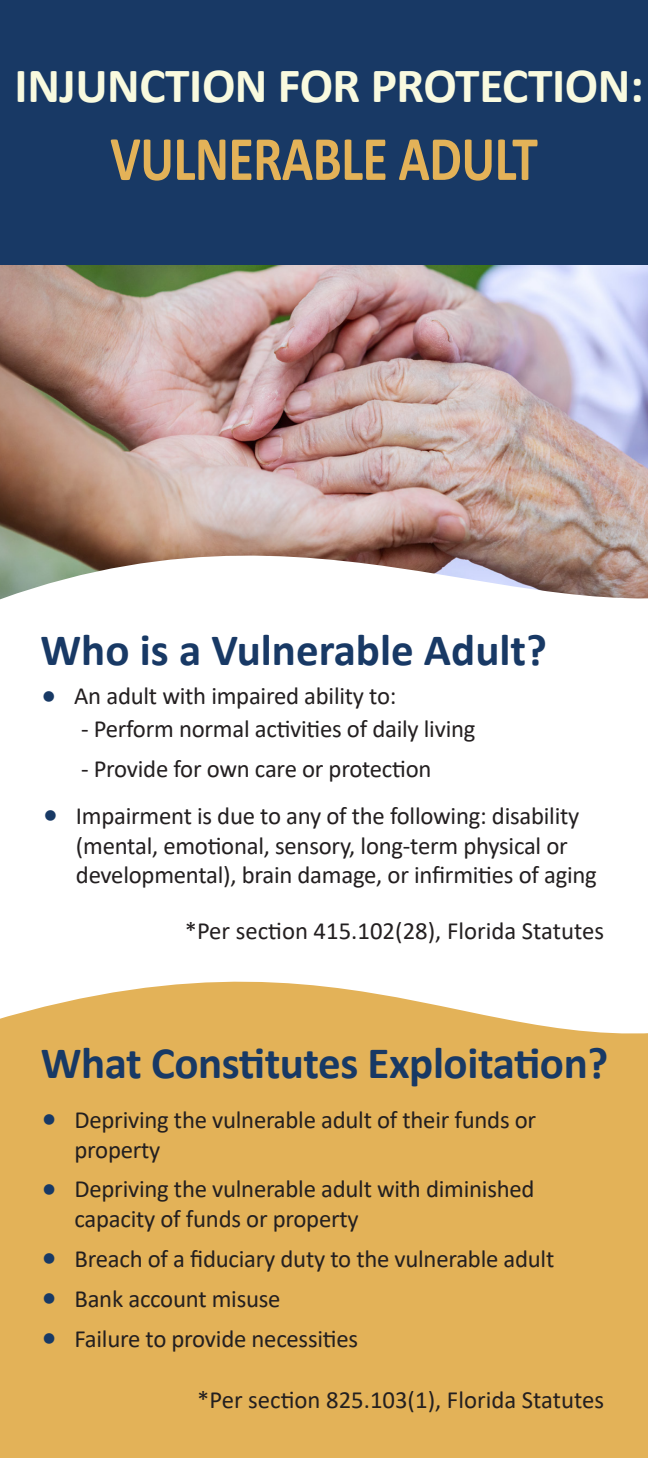
<style>
.page{position:relative;width:648px;height:1458px;background:#fff}
.page>*{position:absolute;margin:0;border:0;box-sizing:border-box;transform-origin:0 0}
.Headers{font:700 63.68px "Calibri";letter-spacing:-.01em;color:#e3b258;scale:.81 1}
.Headers-2{font:700 49.5px "Calibri";letter-spacing:-.01em;color:#f9fadf}
.Headers-3{font:700 45px "Calibri";letter-spacing:-.01em;color:#183965}
.Bullets{font:24.75px/29.7px "Calibri";letter-spacing:-.01em;color:#231f20}
.s1{font-size:33.75px;color:#183965}
</style>
<div class="page">
<div style="left:0;top:0;width:648px;height:266px;background:#183965"></div>
<img style="left:0;top:266px;width:648px;height:180px">
<svg style="left:0;top:446px;width:648px;height:154px"></svg>
<div style="left:0;top:981px;width:648px;height:477px;background:#e3b258"></div>
<p class="Headers-2" style="left:15px;top:50px;width:631px">INJUNCTION FOR PROTECTION:</p>
<p class="Headers" style="left:110px;top:114px;width:529px">VULNERABLE ADULT</p>
<p class="Headers-3" style="left:40px;top:618px;width:508px">Who is a Vulnerable Adult?</p>
<p class="Bullets" style="left:40px;top:681px;width:357px"><span class="s1">•</span> An adult with impaired ability to:</p>
<p class="Bullets" style="left:81px;top:713px;width:396px">- Perform normal activities of daily living</p>
<p class="Bullets" style="left:81px;top:753px;width:352px">- Provide for own care or protection</p>
<p class="Bullets" style="left:76px;top:800px;width:523px;text-indent:-34px"><span class="s1">•</span> Impairment is due to any of the following: disability (mental, emotional, sensory, long-term physical or developmental), brain damage, or infirmities of aging</p>
<p class="Bullets" style="left:185px;top:916px;width:421px">*Per section 415.102(28), Florida Statutes</p>
<p class="Headers-3" style="left:41px;top:1031px;width:569px">What Constitutes Exploitation?</p>
<p class="Bullets" style="left:74px;top:1104px;width:463px;text-indent:-34px"><span class="s1">•</span> Depriving the vulnerable adult of their funds or property</p>
<p class="Bullets" style="left:74px;top:1174px;width:462px;text-indent:-34px"><span class="s1">•</span> Depriving the vulnerable adult with diminished capacity of funds or property</p>
<p class="Bullets" style="left:41px;top:1243px;width:515px"><span class="s1">•</span> Breach of a fiduciary duty to the vulnerable adult</p>
<p class="Bullets" style="left:41px;top:1283px;width:241px"><span class="s1">•</span> Bank account misuse</p>
<p class="Bullets" style="left:41px;top:1323px;width:319px"><span class="s1">•</span> Failure to provide necessities</p>
<p class="Bullets" style="left:197px;top:1384px;width:409px">*Per section 825.103(1), Florida Statutes</p>
</div>
